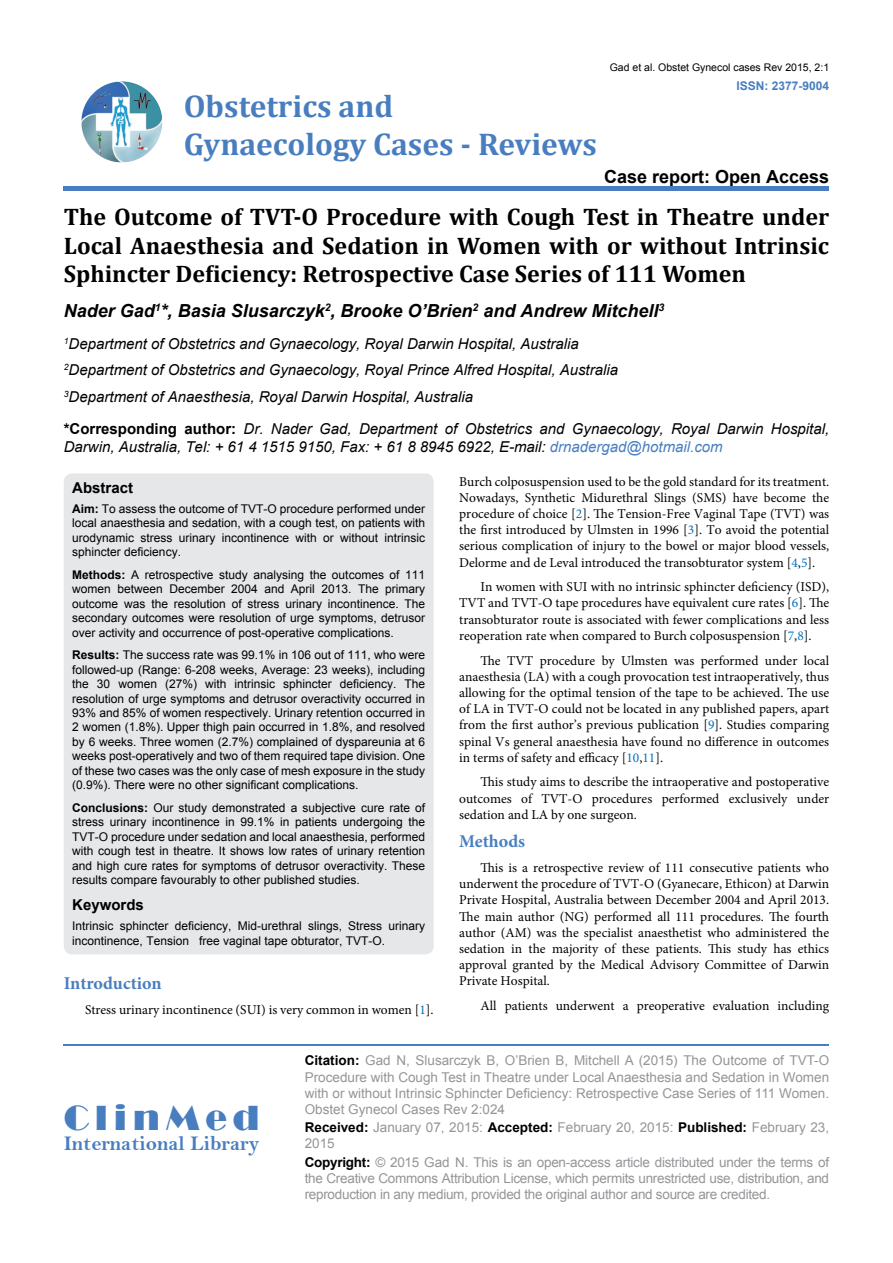
<style>
.page{position:relative;width:893px;height:1263px;background:#fff}
.page>*{position:absolute;margin:0;border:0;box-sizing:border-box;transform-origin:0 0}
.t1{font:36px "Broadway";letter-spacing:.16em;color:#487ec0}
.t2{font:700 31.5px/37.8px "Cambria";color:#487ec0}
.t3{font:700 24px/28.8px "Cambria";color:#000;text-align:justify}
.t4{font:21px "Bell MT Bold";color:#487ec0}
.t5{font:italic 700 18px "Arial";color:#000}
.t6{font:700 18px "Arial";color:#000}
.t7{font:700 18px "Minion Pro";color:#487ec0}
.t8{font:italic 15px/26.5px "Arial";color:#000}
.t9{font:700 15px "Arial";color:#000}
.t10{font:13.5px/16.2px "Minion Pro";color:#000;text-align:justify}
.t11{font:13.5px/16.2px "Arial";color:#939598;text-align:justify}
.t12{font:12px/14.4px "Arial";color:#000;text-align:justify}
.t13{font:700 12px "Arial";color:#487ec0}
.t14{font:10.5px "Arial";color:#000}
.s1{font-weight:700;font-style:normal}
.s2{color:#487ec0}
.s3{color:#0072bc}
.s4{font-weight:700}
.s5{font-weight:700;color:#000}
</style>
<div class="page">
<img style="left:81px;top:81px;width:81px;height:81px;border-radius:41px">
<div style="left:64px;top:186px;width:765px;height:5px;background:#487ec0"></div>
<hr style="left:64px;top:1044px;width:765px;height:1px;background:#487ec0">
<div style="left:64px;top:473px;width:370px;height:481px;background:#e6e7e8;border-radius:9px"></div>
<h2 class="t2" style="left:184px;top:86px;width:415px">Obstetrics and<br>Gynaecology Cases - Reviews</h2>
<p class="t14" style="left:610px;top:61px;width:221px">Gad et al. Obstet Gynecol cases Rev 2015, 2:1</p>
<p class="t13" style="left:736px;top:77px;width:94px">ISSN: 2377-9004</p>
<h3 class="t6" style="left:604px;top:164px;width:227px">Case report: Open Access</h3>
<h3 class="t3" style="left:64px;top:201px;width:767px">The Outcome of TVT-O Procedure with Cough Test in Theatre under Local Anaesthesia and Sedation in Women with or without Intrinsic Sphincter Deficiency: Retrospective Case Series of 111 Women</h3>
<h3 class="t5" style="left:64px;top:298px;width:602px">Nader Gad<sup>1</sup>*, Basia Slusarczyk<sup>2</sup>, Brooke O’Brien<sup>2</sup> and Andrew Mitchell<sup>3</sup></h3>
<p class="t8" style="left:64px;top:331px;width:556px"><sup>1</sup>Department of Obstetrics and Gynaecology, Royal Darwin Hospital, Australia<br><sup>2</sup>Department of Obstetrics and Gynaecology, Royal Prince Alfred Hospital, Australia<br><sup>3</sup>Department of Anaesthesia, Royal Darwin Hospital, Australia</p>
<p class="t8" style="left:64px;top:420px;width:767px;line-height:18px"><span class="s1">*Corresponding author:</span> Dr. Nader Gad, Department of Obstetrics and Gynaecology, Royal Darwin Hospital,<br>Darwin, Australia, Tel: + 61 4 1515 9150, Fax: + 61 8 8945 6922, E-mail: <span class="s2">drnadergad@hotmail.com</span></p>
<p class="t10" style="left:459px;top:473px;width:371px">Burch colposuspension used to be the gold standard for its treatment.<br>Nowadays, Synthetic Midurethral Slings (SMS) have become the procedure of choice [<span class="s3">2</span>]. The Tension-Free Vaginal Tape (TVT) was the first introduced by Ulmsten in 1996 [<span class="s3">3</span>]. To avoid the potential serious complication of injury to the bowel or major blood vessels, Delorme and de Leval introduced the transobturator system [<span class="s3">4</span>,<span class="s3">5</span>].</p>
<p class="t10" style="left:459px;top:579px;width:371px;text-indent:21px">In women with SUI with no intrinsic sphincter deficiency (ISD), TVT and TVT-O tape procedures have equivalent cure rates [<span class="s3">6</span>]. The transobturator route is associated with fewer complications and less reoperation rate when compared to Burch colposuspension [<span class="s3">7</span>,<span class="s3">8</span>].</p>
<p class="t10" style="left:459px;top:652px;width:371px;text-indent:21px">The TVT procedure by Ulmsten was performed under local anaesthesia (LA) with a cough provocation test intraoperatively, thus allowing for the optimal tension of the tape to be achieved. The use of LA in TVT-O could not be located in any published papers, apart from the first author’s previous publication [<span class="s3">9</span>]. Studies comparing spinal Vs general anaesthesia have found no difference in outcomes in terms of safety and efficacy [<span class="s3">10</span>,<span class="s3">11</span>].</p>
<p class="t10" style="left:459px;top:774px;width:371px;text-indent:21px">This study aims to describe the intraoperative and postoperative outcomes of TVT-O procedures performed exclusively under sedation and LA by one surgeon.</p>
<h3 class="t7" style="left:459px;top:829px;width:67px">Methods</h3>
<p class="t10" style="left:459px;top:859px;width:371px;text-indent:21px">This is a retrospective review of 111 consecutive patients who underwent the procedure of TVT-O (Gyanecare, Ethicon) at Darwin Private Hospital, Australia between December 2004 and April 2013.<br>The main author (NG) performed all 111 procedures. The fourth author (AM) was the specialist anaesthetist who administered the sedation in the majority of these patients. This study has ethics approval granted by the Medical Advisory Committee of Darwin Private Hospital.</p>
<p class="t10" style="left:480px;top:998px;width:350px">All patients underwent a preoperative evaluation including</p>
<p class="t9" style="left:72px;top:477px;width:62px">Abstract</p>
<p class="t12" style="left:72px;top:501px;width:354px"><span class="s4">Aim:</span> To assess the outcome of TVT-O procedure performed under local anaesthesia and sedation, with a cough test, on patients with urodynamic stress urinary incontinence with or without intrinsic sphincter deficiency.</p>
<p class="t12" style="left:72px;top:567px;width:354px"><span class="s4">Methods:</span> A retrospective study analysing the outcomes of 111 women between December 2004 and April 2013. The primary outcome was the resolution of stress urinary incontinence. The secondary outcomes were resolution of urge symptoms, detrusor over activity and occurrence of post-operative complications.</p>
<p class="t12" style="left:72px;top:648px;width:354px"><span class="s4">Results:</span> The success rate was 99.1% in 106 out of 111, who were followed-up (Range: 6-208 weeks, Average: 23 weeks), including the 30 women (27%) with intrinsic sphincter deficiency. The resolution of urge symptoms and detrusor overactivity occurred in 93% and 85% of women respectively. Urinary retention occurred in 2 women (1.8%). Upper thigh pain occurred in 1.8%, and resolved by 6 weeks. Three women (2.7%) complained of dyspareunia at 6 weeks post-operatively and two of them required tape division. One of these two cases was the only case of mesh exposure in the study (0.9%). There were no other significant complications.</p>
<p class="t12" style="left:72px;top:800px;width:354px"><span class="s4">Conclusions:</span> Our study demonstrated a subjective cure rate of stress urinary incontinence in 99.1% in patients undergoing the TVT-O procedure under sedation and local anaesthesia, performed with cough test in theatre. It shows low rates of urinary retention and high cure rates for symptoms of detrusor overactivity. These results compare favourably to other published studies.</p>
<p class="t9" style="left:72px;top:894px;width:73px">Keywords</p>
<p class="t12" style="left:72px;top:919px;width:354px">Intrinsic sphincter deficiency, Mid-urethral slings, Stress urinary incontinence, Tension free vaginal tape obturator, TVT-O.</p>
<h3 class="t7" style="left:64px;top:970px;width:99px">Introduction</h3>
<p class="t10" style="left:85px;top:1001px;width:350px">Stress urinary incontinence (SUI) is very common in women [<span class="s3">1</span>].</p>
<h1 class="t1" style="left:64px;top:1097px;width:197px">ClinMed</h1>
<h3 class="t4" style="left:64px;top:1130px;width:197px">International Library</h3>
<p class="t11" style="left:305px;top:1052px;width:526px"><span class="s5">Citation:</span> Gad N, Slusarczyk B, O’Brien B, Mitchell A (2015) The Outcome of TVT-O Procedure with Cough Test in Theatre under Local Anaesthesia and Sedation in Women with or without Intrinsic Sphincter Deficiency: Retrospective Case Series of 111 Women.<br>Obstet Gynecol Cases Rev 2:024</p>
<p class="t11" style="left:305px;top:1119px;width:526px"><span class="s5">Received:</span> January 07, 2015: <span class="s5">Accepted:</span> February 20, 2015: <span class="s5">Published:</span> February 23,<br>2015</p>
<p class="t11" style="left:305px;top:1154px;width:526px"><span class="s5">Copyright:</span> © 2015 Gad N. This is an open-access article distributed under the terms of the Creative Commons Attribution License, which permits unrestricted use, distribution, and reproduction in any medium, provided the original author and source are credited.</p>
</div>
